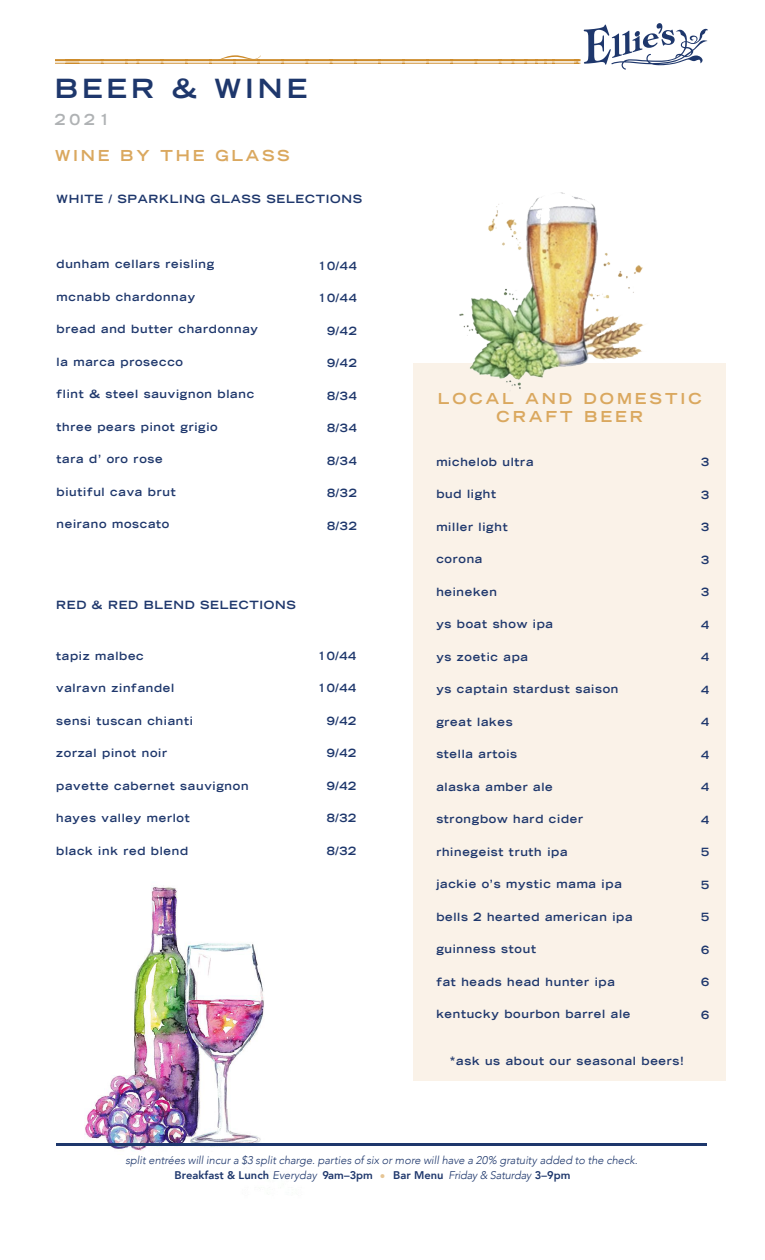
<style>
.page{position:relative;width:765px;height:1260px;background:#fff}
.page>*{position:absolute;margin:0;border:0;box-sizing:border-box;transform-origin:0 0}
.t1{font:700 expanded 26.25px "Trade Gothic LT";letter-spacing:.155em;color:#1e376c}
.t2{font:700 expanded 15px/18px "Trade Gothic LT";letter-spacing:.2em;color:#daa85f;text-align:center}
.t3{font:700 expanded 15px "Trade Gothic LT";color:#afb2b4}
.t4{font:700 expanded 11.25px "Trade Gothic LT";letter-spacing:.065em;color:#1e376c}
.t5{font:italic 300 11.12px/15px "Avenir";color:#1e376c}
.s1{font-weight:800;font-style:normal}
.s2{font-weight:800;font-style:normal;color:#e6c594}
</style>
<div class="page">
<img style="left:56px;top:885px;width:263px;height:266px">
<div style="left:414px;top:363px;width:312px;height:718px;background:#faf2e8"></div>
<hr style="left:66px;top:59px;width:37px;height:2px;background:#cd8b2a">
<hr style="left:66px;top:63px;width:37px;height:1px;background:#cd8b2a">
<hr style="left:55px;top:59px;width:24px;height:2px;background:#cd8b2a">
<svg style="left:101px;top:23px;width:607px;height:47px"></svg>
<hr style="left:56px;top:1144px;width:651px;height:2px;background:#1e376c">
<img style="left:459px;top:192px;width:185px;height:197px">
<h1 class="t1" style="left:55px;top:71px;width:254px">BEER &amp; WINE</h1>
<h2 class="t3" style="left:55px;top:109px;width:57px">2021</h2>
<h2 class="t2" style="left:55px;top:146px;width:236px">WINE BY THE GLASS</h2>
<p class="t4" style="left:57px;top:192px;width:307px">WHITE / SPARKLING GLASS SELECTIONS</p>
<p class="t4" style="left:57px;top:257px;width:159px">dunham cellars reisling</p>
<p class="t4" style="left:57px;top:290px;width:140px">mcnabb chardonnay</p>
<p class="t4" style="left:57px;top:322px;width:203px">bread and butter chardonnay</p>
<p class="t4" style="left:57px;top:355px;width:128px">la marca prosecco</p>
<p class="t4" style="left:57px;top:387px;width:199px">flint &amp; steel sauvignon blanc</p>
<p class="t4" style="left:57px;top:420px;width:163px">three pears pinot grigio</p>
<p class="t4" style="left:57px;top:452px;width:108px">tara d’ oro rose</p>
<p class="t4" style="left:57px;top:485px;width:121px">biutiful cava brut</p>
<p class="t4" style="left:57px;top:517px;width:114px">neirano moscato</p>
<p class="t4" style="left:318px;top:258px;width:40px">10/44</p>
<p class="t4" style="left:318px;top:291px;width:40px">10/44</p>
<p class="t4" style="left:327px;top:323px;width:31px">9/42</p>
<p class="t4" style="left:327px;top:356px;width:31px">9/42</p>
<p class="t4" style="left:327px;top:388px;width:31px">8/34</p>
<p class="t4" style="left:327px;top:421px;width:31px">8/34</p>
<p class="t4" style="left:327px;top:453px;width:31px">8/34</p>
<p class="t4" style="left:327px;top:486px;width:31px">8/32</p>
<p class="t4" style="left:327px;top:518px;width:31px">8/32</p>
<p class="t4" style="left:56px;top:597px;width:241px">RED &amp; RED BLEND SELECTIONS</p>
<p class="t4" style="left:56px;top:649px;width:89px">tapiz malbec</p>
<p class="t4" style="left:56px;top:681px;width:120px">valravn zinfandel</p>
<p class="t4" style="left:56px;top:714px;width:138px">sensi tuscan chianti</p>
<p class="t4" style="left:56px;top:746px;width:112px">zorzal pinot noir</p>
<p class="t4" style="left:56px;top:779px;width:194px">pavette cabernet sauvignon</p>
<p class="t4" style="left:56px;top:811px;width:135px">hayes valley merlot</p>
<p class="t4" style="left:56px;top:844px;width:134px">black ink red blend</p>
<p class="t4" style="left:318px;top:649px;width:40px">10/44</p>
<p class="t4" style="left:318px;top:681px;width:40px">10/44</p>
<p class="t4" style="left:327px;top:714px;width:31px">9/42</p>
<p class="t4" style="left:327px;top:746px;width:31px">9/42</p>
<p class="t4" style="left:327px;top:779px;width:31px">9/42</p>
<p class="t4" style="left:327px;top:811px;width:31px">8/32</p>
<p class="t4" style="left:327px;top:844px;width:31px">8/32</p>
<h2 class="t2" style="left:438px;top:390px;width:266px">LOCAL AND DOMESTIC<br>CRAFT BEER</h2>
<p class="t4" style="left:436px;top:455px;width:99px">michelob ultra</p>
<p class="t4" style="left:436px;top:487px;width:61px">bud light</p>
<p class="t4" style="left:436px;top:520px;width:73px">miller light</p>
<p class="t4" style="left:436px;top:552px;width:48px">corona</p>
<p class="t4" style="left:436px;top:585px;width:62px">heineken</p>
<p class="t4" style="left:436px;top:617px;width:118px">ys boat show ipa</p>
<p class="t4" style="left:436px;top:650px;width:93px">ys zoetic apa</p>
<p class="t4" style="left:436px;top:682px;width:184px">ys captain stardust saison</p>
<p class="t4" style="left:436px;top:715px;width:78px">great lakes</p>
<p class="t4" style="left:436px;top:747px;width:82px">stella artois</p>
<p class="t4" style="left:436px;top:780px;width:118px">alaska amber ale</p>
<p class="t4" style="left:436px;top:812px;width:148px">strongbow hard cider</p>
<p class="t4" style="left:436px;top:845px;width:133px">rhinegeist truth ipa</p>
<p class="t4" style="left:436px;top:877px;width:187px">jackie o’s mystic mama ipa</p>
<p class="t4" style="left:436px;top:910px;width:198px">bells 2 hearted american ipa</p>
<p class="t4" style="left:436px;top:942px;width:101px">guinness stout</p>
<p class="t4" style="left:436px;top:975px;width:180px">fat heads head hunter ipa</p>
<p class="t4" style="left:436px;top:1007px;width:196px">kentucky bourbon barrel ale</p>
<p class="t4" style="left:450px;top:1054px;width:235px">*ask us about our seasonal beers!</p>
<p class="t4" style="left:701px;top:455px;width:10px">3</p>
<p class="t4" style="left:701px;top:487px;width:10px">3</p>
<p class="t4" style="left:701px;top:520px;width:10px">3</p>
<p class="t4" style="left:701px;top:552px;width:10px">3</p>
<p class="t4" style="left:701px;top:585px;width:10px">3</p>
<p class="t4" style="left:701px;top:617px;width:10px">4</p>
<p class="t4" style="left:701px;top:650px;width:10px">4</p>
<p class="t4" style="left:701px;top:682px;width:10px">4</p>
<p class="t4" style="left:701px;top:715px;width:10px">4</p>
<p class="t4" style="left:701px;top:747px;width:10px">4</p>
<p class="t4" style="left:701px;top:780px;width:10px">4</p>
<p class="t4" style="left:701px;top:812px;width:10px">4</p>
<p class="t4" style="left:701px;top:845px;width:10px">5</p>
<p class="t4" style="left:701px;top:877px;width:10px">5</p>
<p class="t4" style="left:701px;top:910px;width:10px">5</p>
<p class="t4" style="left:701px;top:942px;width:10px">6</p>
<p class="t4" style="left:701px;top:975px;width:10px">6</p>
<p class="t4" style="left:701px;top:1007px;width:10px">6</p>
<p class="t5" style="left:175px;top:1153px;width:464px;text-indent:-49px">split entrées will incur a $3 split charge. parties of six or more will have a 20% gratuity added to the check.<br><span class="s1">Breakfast &amp; Lunch</span> Everyday <span class="s1">9am–3pm</span> <span class="s2">•</span> <span class="s1">Bar Menu</span> Friday &amp; Saturday <span class="s1">3–9pm</span></p>
</div>
